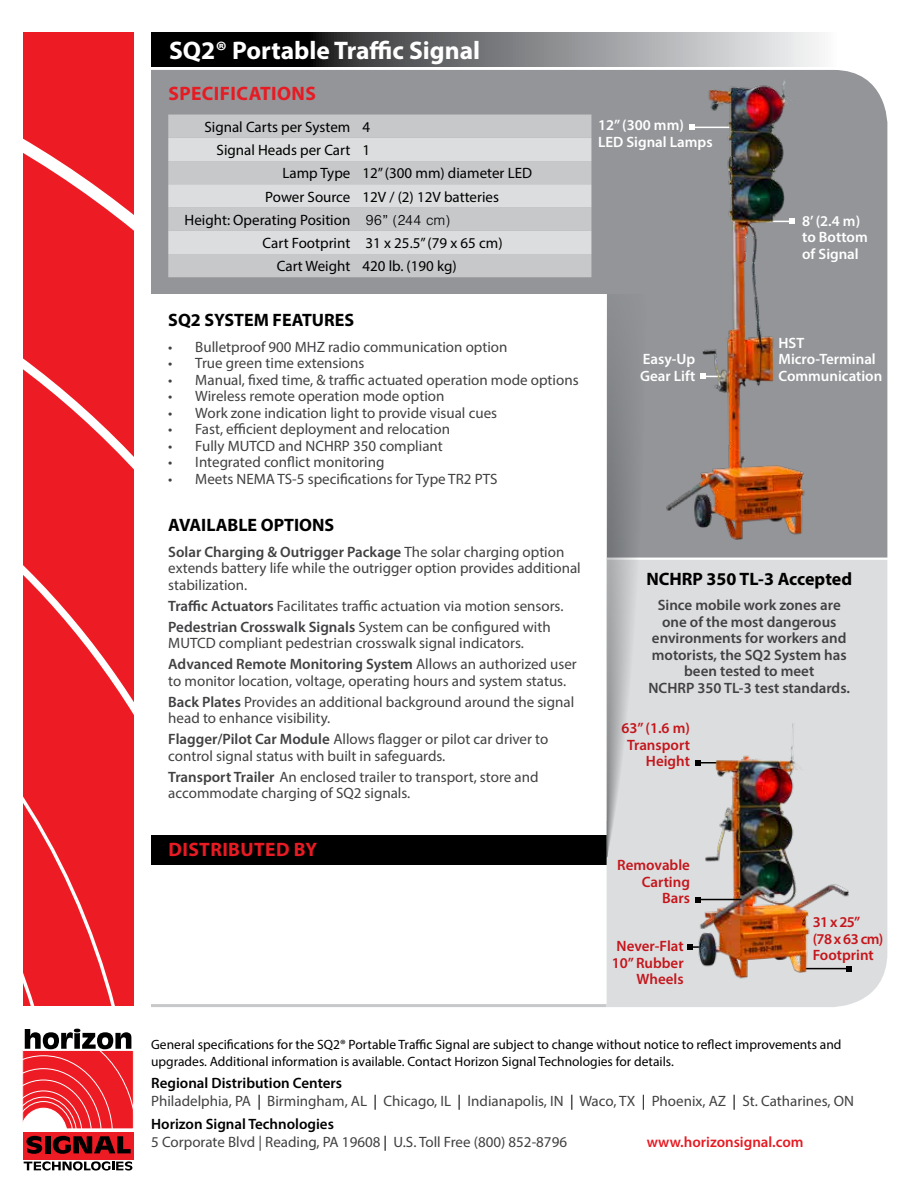
<style>
.page{position:relative;width:918px;height:1188px;background:#fff}
.page>*{position:absolute;margin:0;border:0;box-sizing:border-box;transform-origin:0 0}
.t1{font:700 25.5px "Myriad Pro";color:#fff}
.t2{font:700 19.5px "Myriad Pro";letter-spacing:.02em;color:#e61b23}
.t3{font:700 18px "Myriad Pro";color:#000}
.t4{font:15px/21px "Myriad Pro";color:#414042}
.t5{font:15px "Myriad Pro";color:#000}
.t6{font:600 15px/16.5px "Myriad Pro";color:#414042;text-align:center}
.t7{font:600 15px/16.5px "Myriad Pro";color:#fff}
.t8{font:600 15px/16.5px "Myriad Pro";color:#c4161c;text-align:right}
.t9{font:600 15px "Myriad Pro";color:#e61b23}
.t10{font:13.5px/16.2px "Myriad Pro";color:#000}
.s1{font-family:"Nimbus San TOT";font-weight:300}
.s2{font-weight:600}
.s3{font-weight:600;color:#000}
.s4{color:#000}
</style>
<div class="page">
<hr style="left:0;top:1004px;width:607px;height:3px;background:#c7c8ca">
<div style="left:29px;top:835px;width:578px;height:30px;background:#000"></div>
<div style="left:607px;top:560px;width:280px;height:447px;background:#dcddde"></div>
<div style="left:151px;top:70px;width:736px;height:488px;background:#939598"></div>
<svg style="left:151px;top:32px;width:668px;height:35px;background:#6c6d6f"></svg>
<div style="left:0;top:0;width:151px;height:1188px;background:#fff"></div>
<div style="left:23px;top:1132px;width:110px;height:27px;background:#ed1c24"></div>
<svg style="left:24px;top:1161px;width:108px;height:10px"></svg>
<svg style="left:26px;top:1136px;width:16px;height:18px"></svg>
<div style="left:45px;top:1136px;width:5px;height:17px;background:#000"></div>
<svg style="left:53px;top:1136px;width:78px;height:18px"></svg>
<svg style="left:24px;top:1029px;width:108px;height:98px;background:#d64c51"></svg>
<div style="left:22px;top:1050px;width:112px;height:79px;border:1px solid #fff"></div>
<div style="left:90px;top:294px;width:517px;height:527px;background:#fff"></div>
<div style="left:23px;top:32px;width:110px;height:974px;background:#ed1c24"></div>
<svg style="left:687px;top:944px;width:3px;height:6px"></svg>
<div style="left:168px;top:115px;width:423px;height:162px;background:#c7c8ca"></div>
<svg style="left:168px;top:138px;width:423px;height:116px;background:#d3d4d5"></svg>
<img style="left:624px;top:79px;width:230px;height:474px">
<hr style="left:692px;top:127px;width:37px;height:1px;background:#fff">
<svg style="left:689px;top:124px;width:6px;height:6px"></svg>
<img style="left:690px;top:719px;width:162px;height:267px">
<hr style="left:698px;top:899px;width:44px;height:1px;background:#000">
<svg style="left:695px;top:897px;width:6px;height:6px"></svg>
<svg style="left:606px;top:294px;width:41px;height:571px;background:#adaeb0"></svg>
<h1 class="t1" style="left:169px;top:34px;width:313px">SQ2® Portable Traffic Signal</h1>
<h2 class="t2" style="left:168px;top:80px;width:149px">SPECIFICATIONS</h2>
<p class="t5" style="left:205px;top:117px;width:167px">Signal Carts per System 4</p>
<p class="t5" style="left:217px;top:141px;width:155px">Signal Heads per Cart 1</p>
<p class="t5" style="left:283px;top:164px;width:251px">Lamp Type 12” (300 mm) diameter LED</p>
<p class="t5" style="left:265px;top:187px;width:235px">Power Source 12V / (2) 12V batteries</p>
<p class="t5" style="left:185px;top:210px;width:267px">Height: Operating Position <span class="s1">96” (244 cm)</span></p>
<p class="t5" style="left:263px;top:234px;width:242px">Cart Footprint 31 x 25.5” (79 x 65 cm)</p>
<p class="t5" style="left:277px;top:257px;width:181px">Cart Weight 420 lb. (190 kg)</p>
<p class="t3" style="left:168px;top:309px;width:187px">SQ2 SYSTEM FEATURES</p>
<p class="t4" style="left:168px;top:336px;width:341px">• Bulletproof 900 MHZ radio communication option</p>
<p class="t4" style="left:168px;top:353px;width:198px">• True green time extensions</p>
<p class="t4" style="left:168px;top:369px;width:412px">• Manual, fixed time, &amp; traffic actuated operation mode options</p>
<p class="t4" style="left:168px;top:386px;width:278px">• Wireless remote operation mode option</p>
<p class="t4" style="left:168px;top:402px;width:330px">• Work zone indication light to provide visual cues</p>
<p class="t4" style="left:168px;top:419px;width:283px">• Fast, efficient deployment and relocation</p>
<p class="t4" style="left:168px;top:435px;width:276px">• Fully MUTCD and NCHRP 350 compliant</p>
<p class="t4" style="left:168px;top:452px;width:218px">• Integrated conflict monitoring</p>
<p class="t4" style="left:168px;top:468px;width:331px">• Meets NEMA TS-5 specifications for Type TR2 PTS</p>
<p class="t3" style="left:168px;top:513px;width:167px">AVAILABLE OPTIONS</p>
<p class="t4" style="left:168px;top:543px;width:414px;line-height:16.5px"><span class="s2">Solar Charging &amp; Outrigger Package</span> The solar charging option extends battery life while the outrigger option provides additional stabilization.</p>
<p class="t4" style="left:168px;top:595px;width:397px"><span class="s2">Traffic Actuators</span> Facilitates traffic actuation via motion sensors.<br><span class="s2">Pedestrian Crosswalk Signals</span> System can be configured with</p>
<p class="t4" style="left:168px;top:632px;width:410px">MUTCD compliant pedestrian crosswalk signal indicators.<br><span class="s2">Advanced Remote Monitoring System</span> Allows an authorized user</p>
<p class="t4" style="left:168px;top:670px;width:407px">to monitor location, voltage, operating hours and system status.<br><span class="s2">Back Plates</span> Provides an additional background around the signal</p>
<p class="t4" style="left:168px;top:707px;width:381px">head to enhance visibility.<br><span class="s2">Flagger/Pilot Car Module</span> Allows flagger or pilot car driver to</p>
<p class="t4" style="left:168px;top:745px;width:372px">control signal status with built in safeguards.<br><span class="s2">Transport Trailer</span> An enclosed trailer to transport, store and</p>
<p class="t4" style="left:168px;top:782px;width:244px">accommodate charging of SQ2 signals.</p>
<h2 class="t2" style="left:168px;top:837px;width:150px">DISTRIBUTED BY</h2>
<p class="t7" style="left:598px;top:117px;width:116px">12” (300 mm)<br>LED Signal Lamps</p>
<p class="t7" style="left:640px;top:350px;width:57px">Easy-Up<br>Gear Lift</p>
<p class="t7" style="left:802px;top:212px;width:67px">8’ (2.4 m) to Bottom of Signal</p>
<p class="t7" style="left:778px;top:334px;width:105px">HST<br>Micro-Terminal<br>Communication</p>
<p class="t3" style="left:646px;top:567px;width:207px">NCHRP 350 TL-3 Accepted</p>
<p class="t6" style="left:648px;top:596px;width:203px">Since mobile work zones are one of the most dangerous environments for workers and motorists, the SQ2 System has been tested to meet<br>NCHRP 350 TL-3 test standards.</p>
<p class="t8" style="left:621px;top:720px;width:70px">63” (1.6 m)<br>Transport<br>Height</p>
<p class="t8" style="left:617px;top:856px;width:74px">Removable<br>Carting<br>Bars</p>
<p class="t8" style="left:612px;top:938px;width:73px">Never-Flat<br>10” Rubber<br>Wheels</p>
<p class="t8" style="left:813px;top:914px;width:72px;text-align:left">31 x 25” (78 x 63 cm)<br>Footprint</p>
<p class="t10" style="left:151px;top:1036px;width:692px">General specifications for the SQ2® Portable Traffic Signal are subject to change without notice to reflect improvements and upgrades. Additional information is available. Contact Horizon Signal Technologies for details.</p>
<p class="t4" style="left:151px;top:1074px;width:704px;line-height:18px"><span class="s3">Regional Distribution Centers<br></span>Philadelphia, PA <span class="s4">|</span> Birmingham, AL <span class="s4">|</span> Chicago, IL <span class="s4">|</span> Indianapolis, IN <span class="s4">|</span> Waco, TX <span class="s4">|</span> Phoenix, AZ <span class="s4">|</span> St. Catharines, ON</p>
<p class="t4" style="left:151px;top:1115px;width:417px;line-height:18px"><span class="s3">Horizon Signal Technologies<br></span>5 Corporate Blvd | Reading, PA 19608 <span class="s4">|</span> U.S. Toll Free (800) 852-8796</p>
<p class="t9" style="left:647px;top:1132px;width:158px">www.horizonsignal.com</p>
</div>
